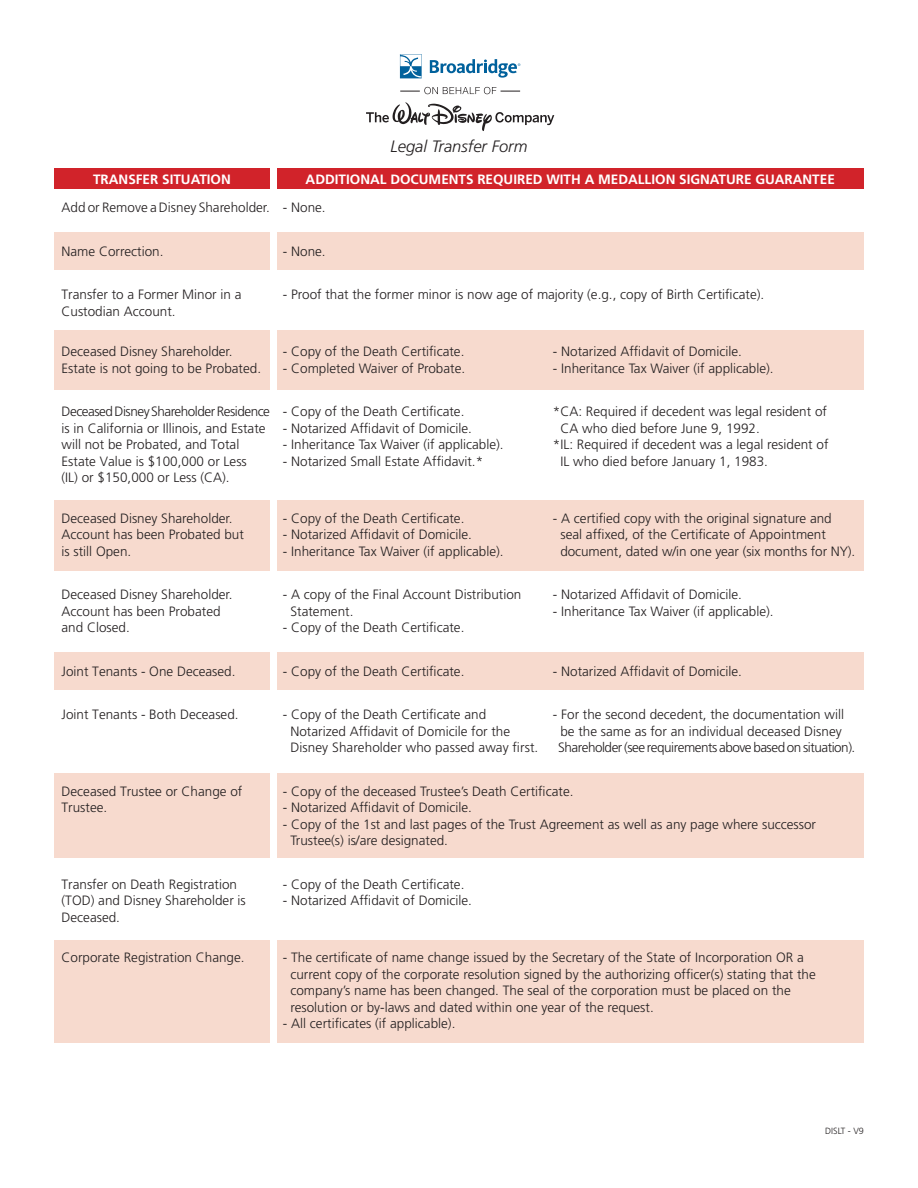
<style>
.page{position:relative;width:918px;height:1188px;background:#fff}
.page>*{position:absolute;margin:0;border:0;box-sizing:border-box;transform-origin:0 0}
.t1{font:italic 300 16.5px "Frutiger";color:#231f20}
.t2{font:300 13.5px/16.5px "Frutiger";color:#231f20}
.t3{font:700 13.5px "Frutiger";color:#fff}
.t4{font:300 13.5px "Frutiger";letter-spacing:-.035em;color:#231f20}
.t5{font:300 9px "Frutiger";color:#231f20}
</style>
<div class="page">
<div style="left:54px;top:232px;width:810px;height:37px;background:#f7dace"></div>
<div style="left:54px;top:331px;width:810px;height:59px;background:#f7dace"></div>
<div style="left:54px;top:500px;width:810px;height:70px;background:#f7dace"></div>
<div style="left:54px;top:652px;width:810px;height:37px;background:#f7dace"></div>
<div style="left:54px;top:773px;width:810px;height:85px;background:#f7dace"></div>
<div style="left:54px;top:940px;width:810px;height:102px;background:#f7dace"></div>
<div style="left:54px;top:168px;width:810px;height:21px;background:#d1232a"></div>
<div style="left:270px;top:167px;width:6px;height:881px;background:#fff"></div>
<svg style="left:430px;top:59px;width:90px;height:19px"></svg>
<svg style="left:400px;top:54px;width:22px;height:24px"></svg>
<svg style="left:400px;top:87px;width:120px;height:7px"></svg>
<svg style="left:366px;top:102px;width:188px;height:29px"></svg>
<p class="t1" style="left:391px;top:137px;width:138px">Legal Transfer Form</p>
<p class="t3" style="left:93px;top:171px;width:139px">TRANSFER SITUATION</p>
<p class="t3" style="left:306px;top:171px;width:531px">ADDITIONAL DOCUMENTS REQUIRED WITH A MEDALLION SIGNATURE GUARANTEE</p>
<p class="t2" style="left:62px;top:199px;width:210px">Add or Remove a Disney Shareholder.</p>
<p class="t2" style="left:62px;top:243px;width:104px">Name Correction.</p>
<p class="t2" style="left:62px;top:286px;width:182px">Transfer to a Former Minor in a<br>Custodian Account.</p>
<p class="t2" style="left:62px;top:343px;width:201px">Deceased Disney Shareholder.<br>Estate is not going to be Probated.</p>
<p class="t2" style="left:62px;top:403px;width:210px">Deceased Disney Shareholder Residence is in California or Illinois, and Estate will not be Probated, and Total Estate Value is $100,000 or Less<br>(IL) or $150,000 or Less (CA).</p>
<p class="t2" style="left:62px;top:510px;width:184px">Deceased Disney Shareholder.<br>Account has been Probated but is still Open.</p>
<p class="t2" style="left:62px;top:586px;width:173px">Deceased Disney Shareholder.<br>Account has been Probated and Closed.</p>
<p class="t2" style="left:62px;top:663px;width:176px">Joint Tenants - One Deceased.</p>
<p class="t2" style="left:62px;top:706px;width:179px">Joint Tenants - Both Deceased.</p>
<p class="t2" style="left:62px;top:783px;width:182px">Deceased Trustee or Change of<br>Trustee.</p>
<p class="t2" style="left:62px;top:876px;width:186px">Transfer on Death Registration (TOD) and Disney Shareholder is<br>Deceased.</p>
<p class="t2" style="left:62px;top:949px;width:185px">Corporate Registration Change.</p>
<p class="t2" style="left:283px;top:199px;width:44px">- None.</p>
<p class="t2" style="left:283px;top:243px;width:44px">- None.</p>
<p class="t2" style="left:283px;top:286px;width:483px">- Proof that the former minor is now age of majority (e.g., copy of Birth Certificate).</p>
<p class="t2" style="left:283px;top:343px;width:183px">- Copy of the Death Certificate.</p>
<p class="t2" style="left:553px;top:343px;width:190px">- Notarized Affidavit of Domicile.</p>
<p class="t2" style="left:283px;top:360px;width:184px">- Completed Waiver of Probate.</p>
<p class="t2" style="left:553px;top:360px;width:222px">- Inheritance Tax Waiver (if applicable).</p>
<p class="t2" style="left:283px;top:403px;width:183px">- Copy of the Death Certificate.</p>
<p class="t2" style="left:553px;top:403px;width:276px">*CA: Required if decedent was legal resident of</p>
<p class="t2" style="left:283px;top:420px;width:190px">- Notarized Affidavit of Domicile.</p>
<p class="t2" style="left:560px;top:420px;width:201px">CA who died before June 9, 1992.</p>
<p class="t2" style="left:283px;top:436px;width:222px">- Inheritance Tax Waiver (if applicable).</p>
<p class="t2" style="left:553px;top:436px;width:277px">*IL: Required if decedent was a legal resident of</p>
<p class="t2" style="left:283px;top:453px;width:202px">- Notarized Small Estate Affidavit.*</p>
<p class="t2" style="left:560px;top:453px;width:209px">IL who died before January 1, 1983.</p>
<p class="t2" style="left:283px;top:510px;width:183px">- Copy of the Death Certificate.</p>
<p class="t2" style="left:553px;top:510px;width:280px">- A certified copy with the original signature and</p>
<p class="t2" style="left:283px;top:526px;width:190px">- Notarized Affidavit of Domicile.</p>
<p class="t2" style="left:560px;top:526px;width:267px">seal affixed, of the Certificate of Appointment</p>
<p class="t2" style="left:283px;top:543px;width:222px">- Inheritance Tax Waiver (if applicable).</p>
<p class="t2" style="left:560px;top:543px;width:296px">document, dated w/in one year (six months for NY).</p>
<p class="t2" style="left:283px;top:586px;width:240px">- A copy of the Final Account Distribution</p>
<p class="t2" style="left:553px;top:586px;width:191px">- Notarized Affidavit of Domicile.</p>
<p class="t2" style="left:290px;top:603px;width:64px">Statement.</p>
<p class="t2" style="left:553px;top:603px;width:222px">- Inheritance Tax Waiver (if applicable).</p>
<p class="t2" style="left:283px;top:619px;width:183px">- Copy of the Death Certificate.</p>
<p class="t2" style="left:283px;top:663px;width:183px">- Copy of the Death Certificate.</p>
<p class="t2" style="left:553px;top:663px;width:191px">- Notarized Affidavit of Domicile.</p>
<p class="t2" style="left:283px;top:706px;width:205px">- Copy of the Death Certificate and</p>
<p class="t2" style="left:553px;top:706px;width:293px">- For the second decedent, the documentation will</p>
<p class="t2" style="left:290px;top:723px;width:221px">Notarized Affidavit of Domicile for the</p>
<p class="t2" style="left:560px;top:723px;width:283px">be the same as for an individual deceased Disney</p>
<p class="t2" style="left:290px;top:739px;width:249px">Disney Shareholder who passed away first.</p>
<p class="t4" style="left:558px;top:740px;width:299px">Shareholder (see requirements above based on situation).</p>
<p class="t2" style="left:283px;top:783px;width:292px">- Copy of the deceased Trustee’s Death Certificate.</p>
<p class="t2" style="left:283px;top:799px;width:190px">- Notarized Affidavit of Domicile.</p>
<p class="t2" style="left:290px;top:816px;width:527px;text-indent:-8px">- Copy of the 1st and last pages of the Trust Agreement as well as any page where successor<br>Trustee(s) is/are designated.</p>
<p class="t2" style="left:283px;top:876px;width:183px">- Copy of the Death Certificate.</p>
<p class="t2" style="left:283px;top:892px;width:190px">- Notarized Affidavit of Domicile.</p>
<p class="t2" style="left:290px;top:949px;width:527px;text-indent:-8px">- The certificate of name change issued by the Secretary of the State of Incorporation OR a current copy of the corporate resolution signed by the authorizing officer(s) stating that the company’s name has been changed. The seal of the corporation must be placed on the resolution or by-laws and dated within one year of the request.</p>
<p class="t2" style="left:283px;top:1015px;width:174px">- All certificates (if applicable).</p>
<p class="t5" style="left:825px;top:1126px;width:40px">DISLT - V9</p>
</div>
